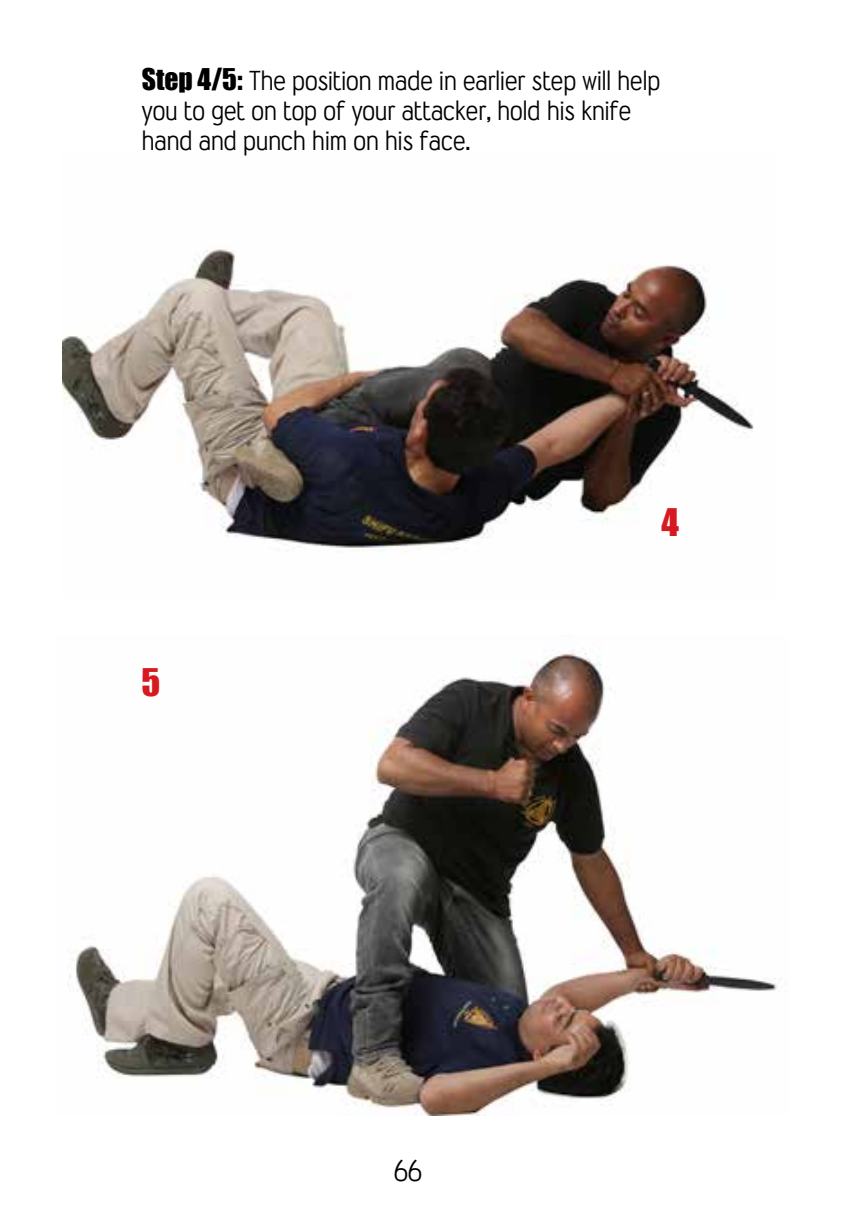
<style>
.page{position:relative;width:851px;height:1212px;background:#fff}
.page>*{position:absolute;margin:0;border:0;box-sizing:border-box;transform-origin:0 0}
.t1{font:35px "Impact";color:#d71920}
.t2{font:27.5px "Wyvern";color:#000}
.t3{font:25px/30px "Wyvern";color:#000}
.s1{font-family:"Impact";font-size:27.5px}
</style>
<div class="page">
<img style="left:62px;top:249px;width:692px;height:304px">
<img style="left:68px;top:650px;width:713px;height:465px">
<p class="t3" style="left:142px;top:66px;width:520px"><span class="s1">Step 4/5:</span> The position made in earlier step will help you to get on top of your attacker, hold his knife hand and punch him on his face.</p>
<h1 class="t1" style="left:141px;top:661px;width:20px">5</h1>
<p class="t2" style="left:393px;top:1154px;width:30px">66</p>
<h1 class="t1" style="left:661px;top:500px;width:19px">4</h1>
</div>
